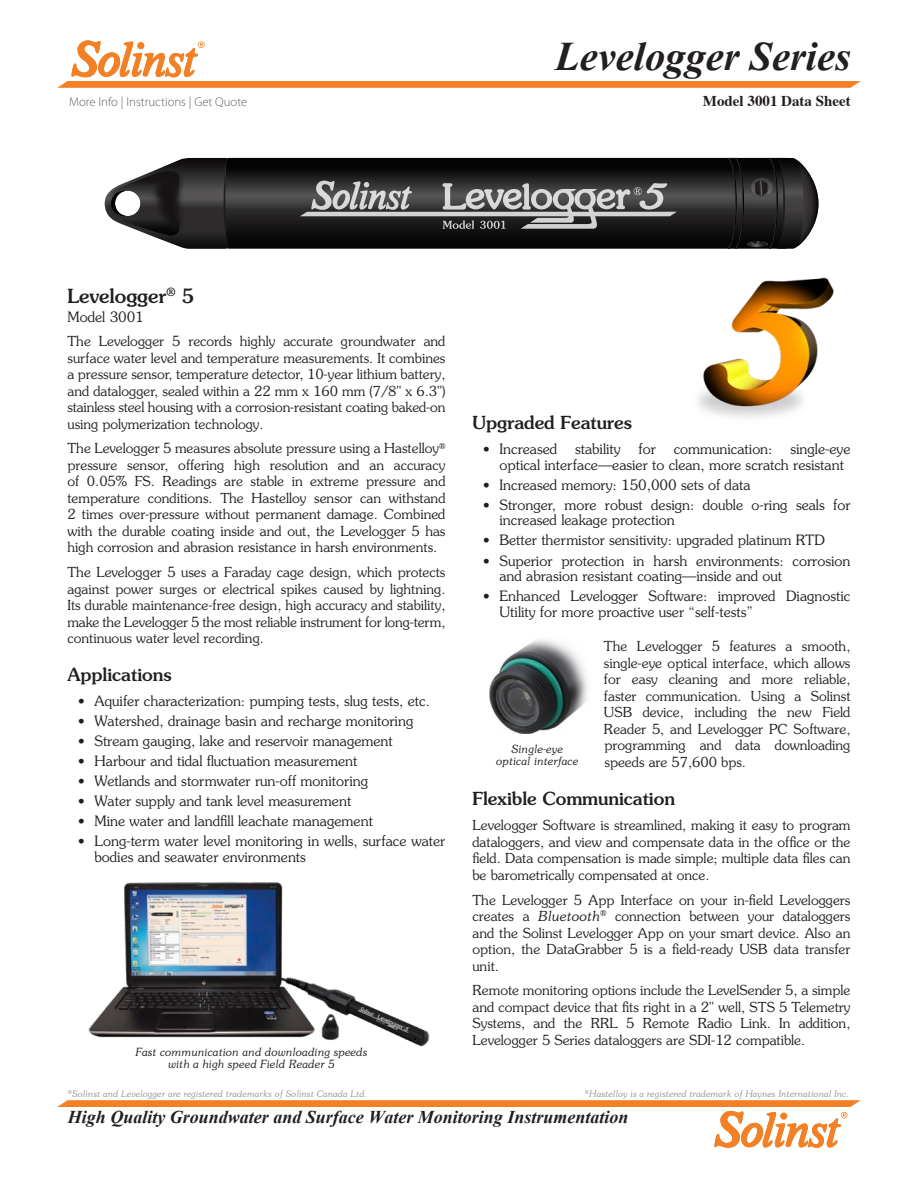
<style>
.page{position:relative;width:918px;height:1188px;background:#fff}
.page>*{position:absolute;margin:0;border:0;box-sizing:border-box;transform-origin:0 0}
.t1{font:italic 700 40.5px "Times New Roman";color:#231f20}
.First_Body_Subtitle{font:500 19.5px "Souvenir Std";color:#231f20}
.t2{font:italic 700 18px "Times New Roman";color:#231f20}
.Body_Subtitles{font:500 18px "Souvenir Std";color:#231f20}
.t3{font:700 15px "Times";color:#231f20}
.Body_Text{font:300 14.25px/15.8px "Souvenir Std";color:#231f20}
.Body_Text-2{font:300 13.8px/16.5px "Souvenir Std";color:#231f20;text-align:justify}
.ToolBox_List{font:300 12.75px "Myriad Pro";color:#636366}
.Captions{font:italic 300 11.25px/12px "Souvenir Std";color:#231f20;text-align:center}
.t4{font:italic 300 9px "Souvenir Std";color:#939598}
.s1{font-style:italic}
</style>
<div class="page">
<svg style="left:57px;top:40px;width:804px;height:48px"></svg>
<svg style="left:57px;top:1100px;width:804px;height:48px"></svg>
<img style="left:697px;top:277px;width:137px;height:141px">
<svg style="left:230px;top:158px;width:497px;height:91px"></svg>
<svg style="left:105px;top:158px;width:125px;height:91px"></svg>
<svg style="left:727px;top:158px;width:91px;height:91px"></svg>
<svg style="left:300px;top:181px;width:377px;height:48px"></svg>
<img style="left:88px;top:882px;width:342px;height:165px">
<img style="left:489px;top:639px;width:99px;height:95px">
<p class="ToolBox_List" style="left:69px;top:94px;width:180px">More Info | Instructions | Get Quote</p>
<h1 class="t1" style="left:555px;top:28px;width:297px">Levelogger Series</h1>
<p class="t3" style="left:703px;top:87px;width:149px">Model 3001 Data Sheet</p>
<p class="First_Body_Subtitle" style="left:68px;top:284px;width:128px">Levelogger<sup>®</sup> 5</p>
<p class="Body_Text" style="left:68px;top:309px;width:78px">Model 3001</p>
<p class="Body_Text-2" style="left:68px;top:333px;width:380px">The Levelogger 5 records highly accurate groundwater and surface water level and temperature measurements. It combines a pressure sensor, temperature detector, 10-year lithium battery, and datalogger, sealed within a 22 mm x 160 mm (7/8" x 6.3") stainless steel housing with a corrosion-resistant coating baked-on using polymerization technology.</p>
<p class="Body_Text-2" style="left:68px;top:440px;width:380px">The Levelogger 5 measures absolute pressure using a Hastelloy<sup>® </sup>pressure sensor, offering high resolution and an accuracy of 0.05% FS. Readings are stable in extreme pressure and temperature conditions. The Hastelloy sensor can withstand 2 times over-pressure without permanent damage. Combined with the durable coating inside and out, the Levelogger 5 has high corrosion and abrasion resistance in harsh environments.</p>
<p class="Body_Text-2" style="left:68px;top:564px;width:380px">The Levelogger 5 uses a Faraday cage design, which protects against power surges or electrical spikes caused by lightning.<br>Its durable maintenance-free design, high accuracy and stability, make the Levelogger 5 the most reliable instrument for long-term, continuous water level recording.</p>
<p class="Body_Subtitles" style="left:68px;top:664px;width:106px">Applications</p>
<p class="Body_Text" style="left:78px;top:693px;width:353px">• Aquifer characterization: pumping tests, slug tests, etc.</p>
<p class="Body_Text" style="left:78px;top:713px;width:337px">• Watershed, drainage basin and recharge monitoring</p>
<p class="Body_Text" style="left:78px;top:733px;width:316px">• Stream gauging, lake and reservoir management</p>
<p class="Body_Text" style="left:78px;top:753px;width:281px">• Harbour and tidal fluctuation measurement</p>
<p class="Body_Text" style="left:78px;top:773px;width:291px">• Wetlands and stormwater run-off monitoring</p>
<p class="Body_Text" style="left:78px;top:793px;width:274px">• Water supply and tank level measurement</p>
<p class="Body_Text" style="left:78px;top:813px;width:296px">• Mine water and landfill leachate management</p>
<p class="Body_Text" style="left:95px;top:833px;width:352px;text-indent:-16px">• Long-term water level monitoring in wells, surface water bodies and seawater environments</p>
<p class="Captions" style="left:136px;top:1046px;width:233px">Fast communication and downloading speeds with a high speed Field Reader 5</p>
<p class="t4" style="left:68px;top:1088px;width:301px"><sup>®</sup>Solinst and Levelogger are registered trademarks of Solinst Canada Ltd.</p>
<p class="Body_Subtitles" style="left:472px;top:412px;width:161px">Upgraded Features</p>
<p class="Body_Text" style="left:499px;top:441px;width:353px;text-indent:-16px">• Increased stability for communication: single-eye optical interface—easier to clean, more scratch resistant</p>
<p class="Body_Text" style="left:483px;top:477px;width:269px">• Increased memory: 150,000 sets of data</p>
<p class="Body_Text" style="left:499px;top:497px;width:353px;text-indent:-16px">• Stronger, more robust design: double o-ring seals for increased leakage protection</p>
<p class="Body_Text" style="left:483px;top:533px;width:343px">• Better thermistor sensitivity: upgraded platinum RTD</p>
<p class="Body_Text" style="left:499px;top:553px;width:352px;text-indent:-16px">• Superior protection in harsh environments: corrosion and abrasion resistant coating—inside and out</p>
<p class="Body_Text" style="left:499px;top:588px;width:353px;text-indent:-16px">• Enhanced Levelogger Software: improved Diagnostic<br>Utility for more proactive user “self-tests”</p>
<p class="Body_Text-2" style="left:604px;top:638px;width:248px">The Levelogger 5 features a smooth, single-eye optical interface, which allows for easy cleaning and more reliable, faster communication. Using a Solinst USB device, including the new Field Reader 5, and Levelogger PC Software, programming and data downloading speeds are 57,600 bps.</p>
<p class="Body_Subtitles" style="left:472px;top:788px;width:204px">Flexible Communication</p>
<p class="Body_Text-2" style="left:472px;top:817px;width:380px">Levelogger Software is streamlined, making it easy to program dataloggers, and view and compensate data in the office or the field. Data compensation is made simple; multiple data files can be barometrically compensated at once.</p>
<p class="Body_Text-2" style="left:472px;top:891px;width:379px">The Levelogger 5 App Interface on your in-field Leveloggers creates a <span class="s1">Bluetooth</span><sup>®</sup> connection between your dataloggers and the Solinst Levelogger App on your smart device. Also an option, the DataGrabber 5 is a field-ready USB data transfer unit.</p>
<p class="Body_Text-2" style="left:472px;top:982px;width:380px">Remote monitoring options include the LevelSender 5, a simple and compact device that fits right in a 2" well, STS 5 Telemetry Systems, and the RRL 5 Remote Radio Link. In addition, Levelogger 5 Series dataloggers are SDI-12 compatible.</p>
<p class="Captions" style="left:496px;top:743px;width:84px">Single-eye optical interface</p>
<p class="t4" style="left:585px;top:1088px;width:266px"><sup>®</sup>Hastelloy is a registered trademark of Haynes International Inc.</p>
<h3 class="t2" style="left:68px;top:1105px;width:562px">High Quality Groundwater and Surface Water Monitoring Instrumentation</h3>
</div>
